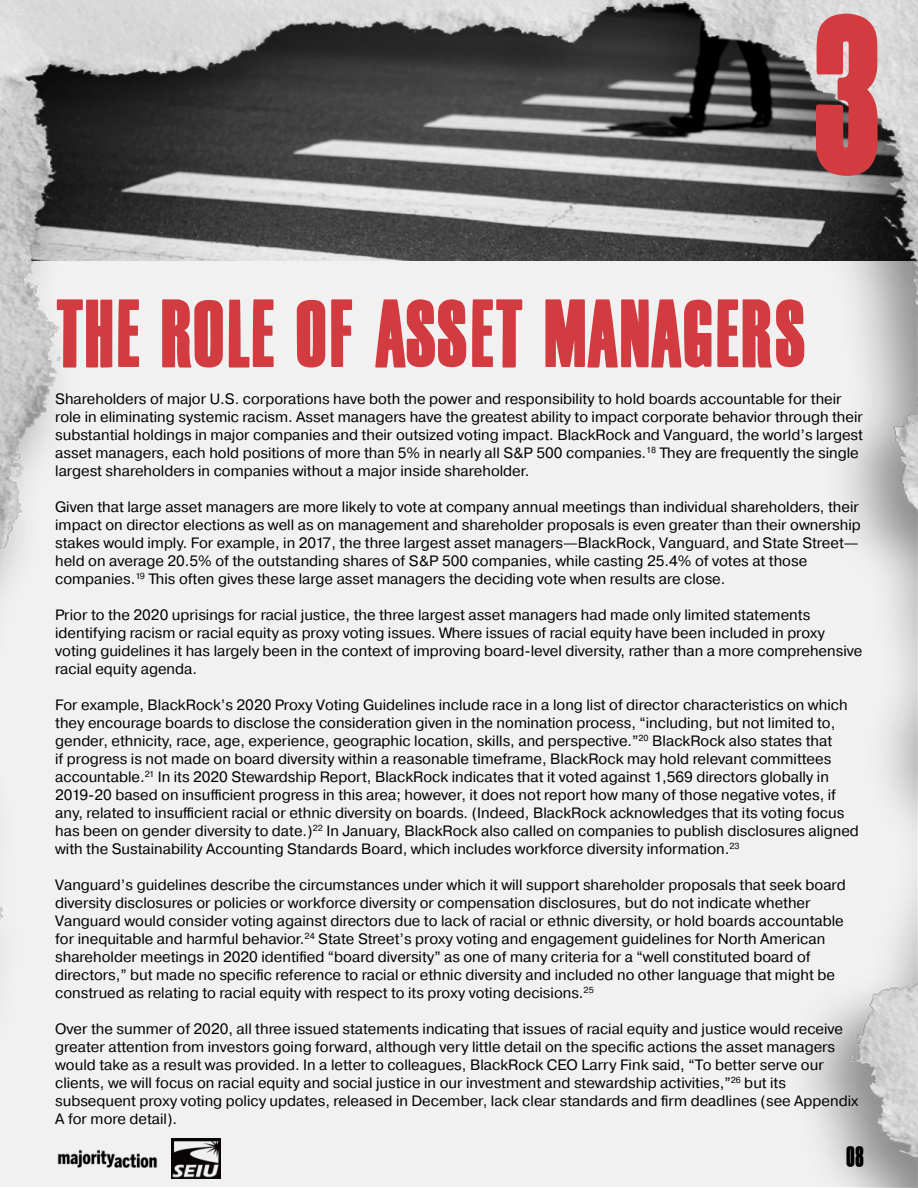
<style>
.page{position:relative;width:918px;height:1188px;background:#fff}
.page>*{position:absolute;margin:0;border:0;box-sizing:border-box;transform-origin:0 0}
.t1{font:159.75px "Film Noir";color:#d23c40}
.t2{font:66.45px "Film Noir";letter-spacing:.015em;color:#d23c40}
.t3{font:20.4px "Film Noir";color:#000}
.t4{font:15px/18px "Pragmatica";color:#000}
</style>
<div class="page">
<img style="left:0;top:0;width:918px;height:1188px">
<img style="left:54px;top:1146px;width:106px;height:25px">
<img style="left:171px;top:1139px;width:49px;height:39px">
<h1 class="t1" style="left:812px;top:-49px;width:71px">3</h1>
<h2 class="t2" style="left:55px;top:273px;width:349px">THE ROLE OF ASSE</h2>
<h2 class="t2" style="left:495px;top:273px;width:310px">T MANAGERS</h2>
<p class="t4" style="left:55px;top:390px;width:809px">Shareholders of major U.S. corporations have both the power and responsibility to hold boards accountable for their role in eliminating systemic racism. Asset managers have the greatest ability to impact corporate behavior through their substantial holdings in major companies and their outsized voting impact. BlackRock and Vanguard, the world’s largest asset managers, each hold positions of more than 5% in nearly all S&amp;P 500 companies.<sup>18</sup> They are frequently the single largest shareholders in companies without a major inside shareholder.</p>
<p class="t4" style="left:55px;top:498px;width:807px">Given that large asset managers are more likely to vote at company annual meetings than individual shareholders, their impact on director elections as well as on management and shareholder proposals is even greater than their ownership stakes would imply. For example, in 2017, the three largest asset managers—BlackRock, Vanguard, and State Street— held on average 20.5% of the outstanding shares of S&amp;P 500 companies, while casting 25.4% of votes at those companies.<sup>19</sup> This often gives these large asset managers the deciding vote when results are close.</p>
<p class="t4" style="left:55px;top:606px;width:809px">Prior to the 2020 uprisings for racial justice, the three largest asset managers had made only limited statements identifying racism or racial equity as proxy voting issues. Where issues of racial equity have been included in proxy voting guidelines it has largely been in the context of improving board-level diversity, rather than a more comprehensive racial equity agenda.</p>
<p class="t4" style="left:55px;top:696px;width:805px">For example, BlackRock’s 2020 Proxy Voting Guidelines include race in a long list of director characteristics on which they encourage boards to disclose the consideration given in the nomination process, “including, but not limited to, gender, ethnicity, race, age, experience, geographic location, skills, and perspective.”<sup>20</sup> BlackRock also states that<br>if progress is not made on board diversity within a reasonable timeframe, BlackRock may hold relevant committees accountable.<sup>21</sup> In its 2020 Stewardship Report, BlackRock indicates that it voted against 1,569 directors globally in 2019-20 based on insufficient progress in this area; however, it does not report how many of those negative votes, if any, related to insufficient racial or ethnic diversity on boards. (Indeed, BlackRock acknowledges that its voting focus has been on gender diversity to date.)<sup>22</sup> In January, BlackRock also called on companies to publish disclosures aligned with the Sustainability Accounting Standards Board, which includes workforce diversity information.<sup>23</sup></p>
<p class="t4" style="left:55px;top:876px;width:792px">Vanguard’s guidelines describe the circumstances under which it will support shareholder proposals that seek board diversity disclosures or policies or workforce diversity or compensation disclosures, but do not indicate whether Vanguard would consider voting against directors due to lack of racial or ethnic diversity, or hold boards accountable for inequitable and harmful behavior.<sup>24</sup> State Street’s proxy voting and engagement guidelines for North American shareholder meetings in 2020 identified “board diversity” as one of many criteria for a “well constituted board of directors,” but made no specific reference to racial or ethnic diversity and included no other language that might be construed as relating to racial equity with respect to its proxy voting decisions.<sup>25</sup></p>
<p class="t4" style="left:55px;top:1020px;width:805px">Over the summer of 2020, all three issued statements indicating that issues of racial equity and justice would receive greater attention from investors going forward, although very little detail on the specific actions the asset managers would take as a result was provided. In a letter to colleagues, BlackRock CEO Larry Fink said, “To better serve our clients, we will focus on racial equity and social justice in our investment and stewardship activities,”<sup>26</sup> but its subsequent proxy voting policy updates, released in December, lack clear standards and firm deadlines (see Appendix A for more detail).</p>
<h3 class="t3" style="left:846px;top:1139px;width:19px">08</h3>
</div>
